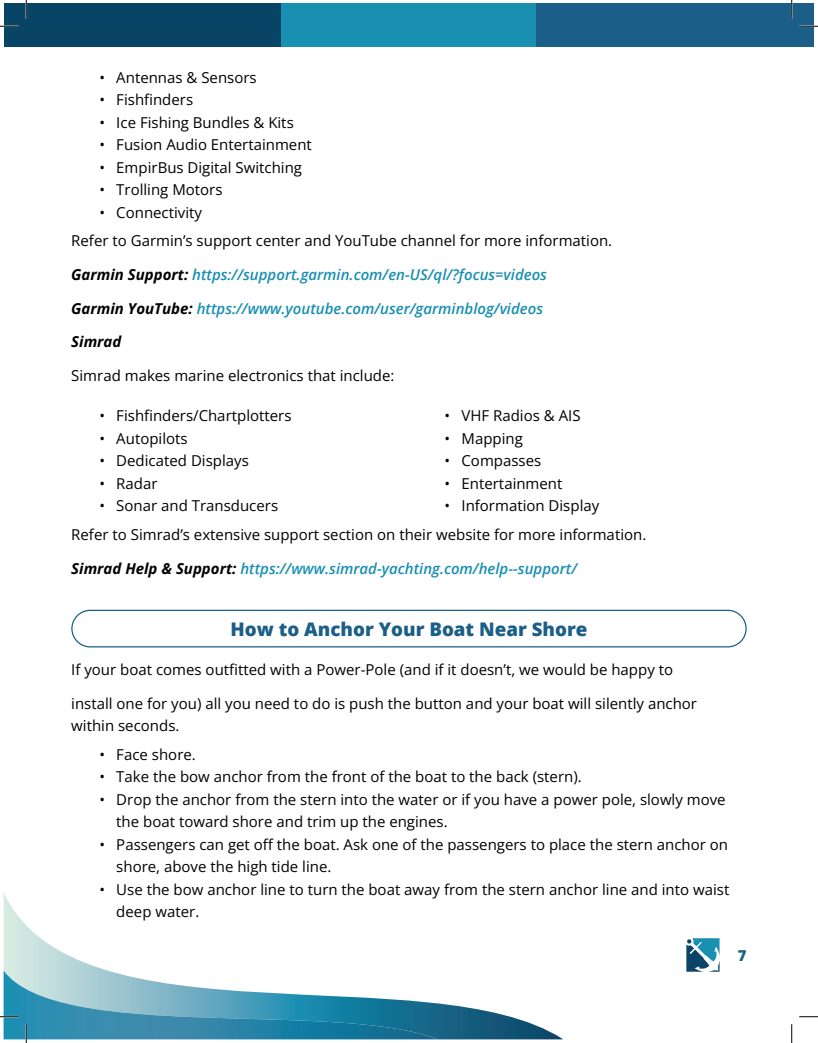
<style>
.page{position:relative;width:818px;height:1043px;background:#fff}
.page>*{position:absolute;margin:0;border:0;box-sizing:border-box;transform-origin:0 0}
.Title_Blue{font:800 18.75px "Open Sans";color:#1b5e87}
.Paragraph{font:15px/22.5px "Open Sans";color:#000}
.Paragraph-2{font:italic 600 15px "Open Sans";color:#198fb2}
.Paragraph-3{font:italic 700 15px "Open Sans";color:#000}
.t1{font:800 15px "Open Sans";color:#1b5e87}
.s1{font-weight:700;color:#000}
</style>
<div class="page">
<div style="left:71px;top:609px;width:675px;height:38px;border:1px solid #1b5e87;border-radius:18px"></div>
<div style="left:4px;top:4px;width:277px;height:43px;background:#084466"></div>
<div style="left:281px;top:4px;width:255px;height:43px;background:#198fb2"></div>
<div style="left:536px;top:4px;width:278px;height:43px;background:#1b5e87"></div>
<svg style="left:4px;top:893px;width:558px;height:147px"></svg>
<img style="left:4px;top:970px;width:434px;height:70px">
<svg style="left:686px;top:938px;width:33px;height:33px"></svg>
<svg style="left:0;top:25px;width:19px;height:2px"></svg>
<svg style="left:799px;top:25px;width:19px;height:2px"></svg>
<svg style="left:0;top:1015px;width:19px;height:2px"></svg>
<svg style="left:799px;top:1016px;width:19px;height:1px"></svg>
<svg style="left:25px;top:0;width:2px;height:19px"></svg>
<svg style="left:25px;top:1024px;width:2px;height:18px"></svg>
<svg style="left:790px;top:0;width:2px;height:19px"></svg>
<svg style="left:791px;top:1024px;width:1px;height:18px"></svg>
<p class="Paragraph" style="left:99px;top:66px;width:159px">• Antennas &amp; Sensors</p>
<p class="Paragraph" style="left:99px;top:88px;width:95px">• Fishfinders</p>
<p class="Paragraph" style="left:99px;top:111px;width:196px">• Ice Fishing Bundles &amp; Kits</p>
<p class="Paragraph" style="left:99px;top:133px;width:214px">• Fusion Audio Entertainment</p>
<p class="Paragraph" style="left:99px;top:156px;width:204px">• EmpirBus Digital Switching</p>
<p class="Paragraph" style="left:99px;top:178px;width:125px">• Trolling Motors</p>
<p class="Paragraph" style="left:99px;top:201px;width:104px">• Connectivity</p>
<p class="Paragraph" style="left:71px;top:229px;width:542px">Refer to Garmin’s support center and YouTube channel for more information.</p>
<p class="Paragraph-2" style="left:71px;top:264px;width:477px"><span class="s1">Garmin Support:</span> https://support.garmin.com/en-US/ql/?focus=videos</p>
<p class="Paragraph-2" style="left:71px;top:298px;width:473px"><span class="s1">Garmin YouTube:</span> https://www.youtube.com/user/garminblog/videos</p>
<p class="Paragraph-3" style="left:71px;top:331px;width:52px">Simrad</p>
<p class="Paragraph" style="left:71px;top:364px;width:325px">Simrad makes marine electronics that include:</p>
<p class="Paragraph" style="left:99px;top:404px;width:194px">• Fishfinders/Chartplotters</p>
<p class="Paragraph" style="left:99px;top:427px;width:90px">• Autopilots</p>
<p class="Paragraph" style="left:99px;top:449px;width:151px">• Dedicated Displays</p>
<p class="Paragraph" style="left:99px;top:472px;width:60px">• Radar</p>
<p class="Paragraph" style="left:99px;top:494px;width:180px">• Sonar and Transducers</p>
<p class="Paragraph" style="left:444px;top:404px;width:137px">• VHF Radios &amp; AIS</p>
<p class="Paragraph" style="left:444px;top:427px;width:80px">• Mapping</p>
<p class="Paragraph" style="left:444px;top:449px;width:98px">• Compasses</p>
<p class="Paragraph" style="left:444px;top:472px;width:119px">• Entertainment</p>
<p class="Paragraph" style="left:444px;top:494px;width:156px">• Information Display</p>
<p class="Paragraph" style="left:71px;top:523px;width:576px">Refer to Simrad’s extensive support section on their website for more information.</p>
<p class="Paragraph-2" style="left:71px;top:558px;width:507px"><span class="s1">Simrad Help &amp; Support:</span> https://www.simrad-yachting.com/help--support/</p>
<p class="Title_Blue" style="left:230px;top:614px;width:358px">How to Anchor Your Boat Near Shore</p>
<p class="Paragraph" style="left:71px;top:658px;width:603px">If your boat comes outfitted with a Power-Pole (and if it doesn’t, we would be happy to</p>
<p class="Paragraph" style="left:71px;top:692px;width:627px">install one for you) all you need to do is push the button and your boat will silently anchor within seconds.</p>
<p class="Paragraph" style="left:99px;top:742px;width:98px">• Face shore.</p>
<p class="Paragraph" style="left:99px;top:765px;width:484px">• Take the bow anchor from the front of the boat to the back (stern).</p>
<p class="Paragraph" style="left:116px;top:787px;width:611px;text-indent:-17px">• Drop the anchor from the stern into the water or if you have a power pole, slowly move the boat toward shore and trim up the engines.</p>
<p class="Paragraph" style="left:116px;top:832px;width:613px;text-indent:-17px">• Passengers can get off the boat. Ask one of the passengers to place the stern anchor on shore, above the high tide line.</p>
<p class="Paragraph" style="left:116px;top:877px;width:614px;text-indent:-17px">• Use the bow anchor line to turn the boat away from the stern anchor line and into waist deep water.</p>
<p class="t1" style="left:737px;top:943px;width:10px">7</p>
</div>
